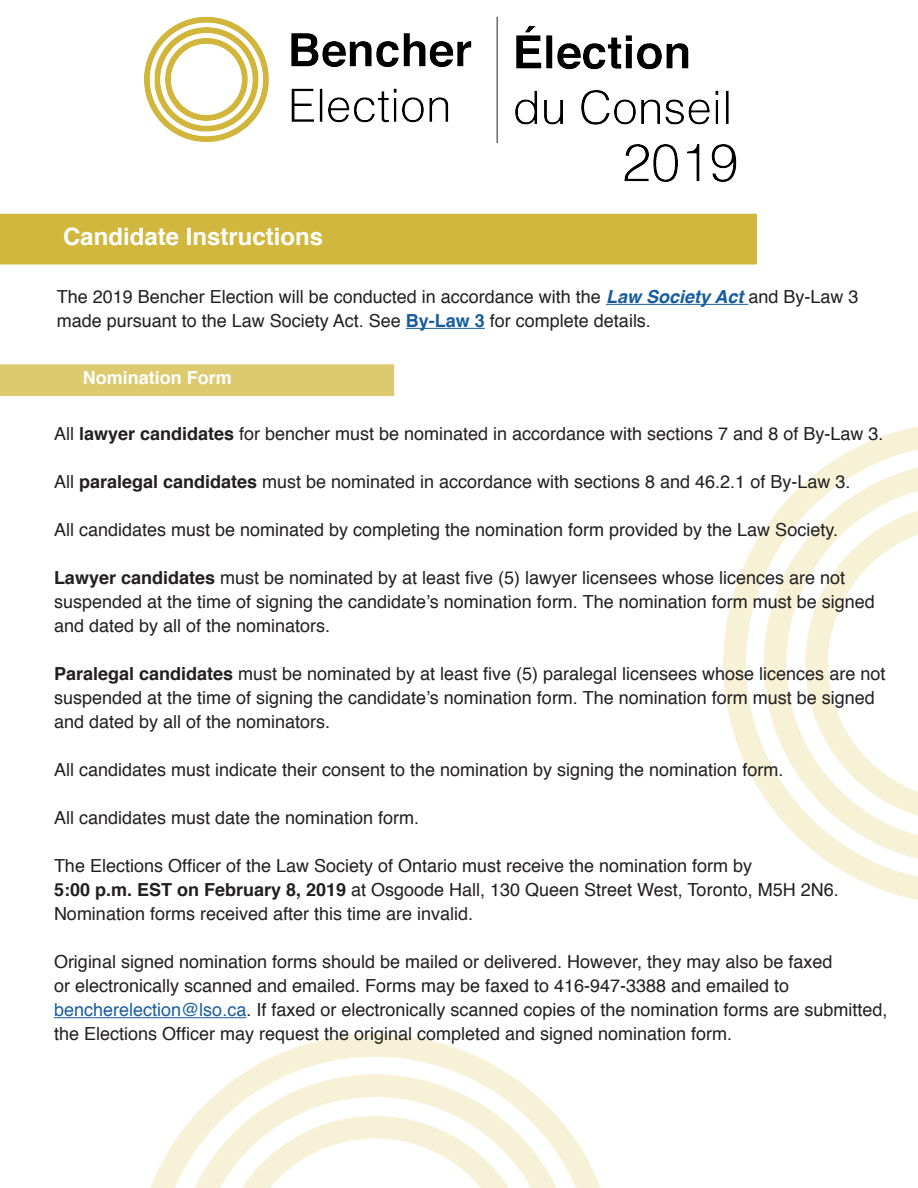
<style>
.page{position:relative;width:918px;height:1188px;background:#fff}
.page>*{position:absolute;margin:0;border:0;box-sizing:border-box;transform-origin:0 0}
.Form_Text{font:700 24px "Helvetica";color:#fff}
.t1{font:18px/24px "Helvetica";color:#231f20}
.t2{font:700 18px "Helvetica";color:#fff}
.s1{font-weight:700;font-style:italic;color:#175d9e}
.s2{font-weight:700;color:#175d9e}
.s3{font-weight:700}
.s4{color:#175d9e}
</style>
<div class="page">
<img style="left:54px;top:1017px;width:547px;height:171px">
<img style="left:724px;top:303px;width:194px;height:597px">
<div style="left:0;top:364px;width:394px;height:32px;background:#ddc96e;border:2px solid #d2b73e"></div>
<div style="left:0;top:214px;width:757px;height:50px;background:#d2b73e"></div>
<img style="left:144px;top:16px;width:593px;height:166px">
<hr style="left:54px;top:1017px;width:192px;height:1px;background:#175d9e">
<hr style="left:606px;top:304px;width:142px;height:1px;background:#175d9e">
<hr style="left:406px;top:328px;width:79px;height:1px;background:#175d9e">
<p class="Form_Text" style="left:63px;top:217px;width:262px">Candidate Instructions</p>
<p class="t1" style="left:57px;top:285px;width:803px">The 2019 Bencher Election will be conducted in accordance with the <span class="s1">Law Society Act</span> and By-Law 3 made pursuant to the Law Society Act. See <span class="s2">By-Law 3</span> for complete details.</p>
<p class="t2" style="left:83px;top:364px;width:151px">Nomination Form</p>
<p class="t1" style="left:54px;top:423px;width:831px">All <span class="s3">lawyer candidates</span> for bencher must be nominated in accordance with sections 7 and 8 of By-Law 3.</p>
<p class="t1" style="left:54px;top:471px;width:798px">All <span class="s3">paralegal candidates</span> must be nominated in accordance with sections 8 and 46.2.1 of By-Law 3.</p>
<p class="t1" style="left:54px;top:519px;width:786px">All candidates must be nominated by completing the nomination form provided by the Law Society.</p>
<p class="t1" style="left:54px;top:567px;width:822px"><span class="s3">Lawyer candidates</span> must be nominated by at least five (5) lawyer licensees whose licences are not suspended at the time of signing the candidate’s nomination form. The nomination form must be signed and dated by all of the nominators.</p>
<p class="t1" style="left:54px;top:663px;width:833px"><span class="s3">Paralegal candidates</span> must be nominated by at least five (5) paralegal licensees whose licences are not suspended at the time of signing the candidate’s nomination form. The nomination form must be signed and dated by all of the nominators.</p>
<p class="t1" style="left:54px;top:759px;width:731px">All candidates must indicate their consent to the nomination by signing the nomination form.</p>
<p class="t1" style="left:54px;top:807px;width:367px">All candidates must date the nomination form.</p>
<p class="t1" style="left:54px;top:855px;width:700px">The Elections Officer of the Law Society of Ontario must receive the nomination form by</p>
<p class="t1" style="left:54px;top:879px;width:786px"><span class="s3">5:00 p.m. EST on February 8, 2019</span> at Osgoode Hall, 130 Queen Street West, Toronto, M5H 2N6.<br>Nomination forms received after this time are invalid.</p>
<p class="t1" style="left:54px;top:951px;width:835px">Original signed nomination forms should be mailed or delivered. However, they may also be faxed<br>or electronically scanned and emailed. Forms may be faxed to 416-947-3388 and emailed to <span class="s4">bencherelection@lso.ca</span>. If faxed or electronically scanned copies of the nomination forms are submitted, the Elections Officer may request the original completed and signed nomination form.</p>
</div>
